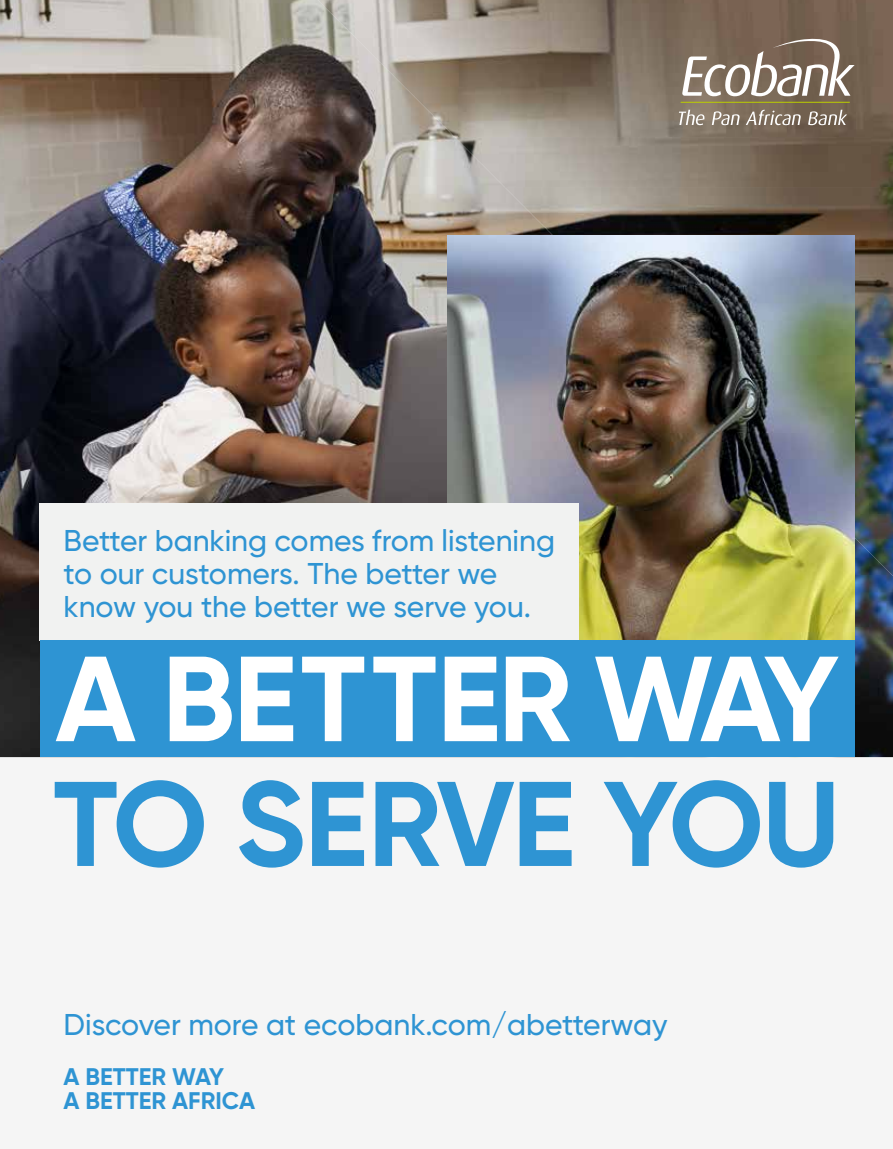
<style>
.page{position:relative;width:893px;height:1149px;background:#fff}
.page>*{position:absolute;margin:0;border:0;box-sizing:border-box;transform-origin:0 0}
.t1{font:700 120px "Gilroy";letter-spacing:-.02em;color:#2e94d3}
.t2{font:500 30px/33px "Gilroy";color:#2e94d3}
.t3{font:700 24px/24px "Gilroy";color:#2e94d3}
</style>
<div class="page">
<div style="left:0;top:0;width:893px;height:1148px;background:#f5f5f5"></div>
<img style="left:0;top:0;width:893px;height:756px">
<img style="left:318px;top:0;width:575px;height:87px">
<img style="left:404px;top:87px;width:489px;height:51px">
<img style="left:455px;top:137px;width:438px;height:51px">
<img style="left:505px;top:187px;width:388px;height:50px">
<img style="left:854px;top:237px;width:39px;height:50px">
<img style="left:854px;top:287px;width:39px;height:51px">
<img style="left:854px;top:338px;width:39px;height:50px">
<img style="left:854px;top:388px;width:39px;height:50px">
<img style="left:854px;top:438px;width:39px;height:50px">
<img style="left:854px;top:488px;width:39px;height:51px">
<img style="left:856px;top:539px;width:37px;height:36px">
<img style="left:447px;top:236px;width:407px;height:404px">
<div style="left:40px;top:503px;width:539px;height:138px;background:#f1f2f1"></div>
<div style="left:40px;top:640px;width:814px;height:116px;background:#2e94d3"></div>
<svg style="left:56px;top:656px;width:80px;height:85px"></svg>
<svg style="left:170px;top:656px;width:62px;height:85px"></svg>
<svg style="left:241px;top:656px;width:52px;height:85px"></svg>
<svg style="left:302px;top:656px;width:62px;height:85px"></svg>
<svg style="left:373px;top:656px;width:62px;height:85px"></svg>
<svg style="left:445px;top:656px;width:52px;height:85px"></svg>
<svg style="left:506px;top:656px;width:64px;height:85px"></svg>
<svg style="left:595px;top:656px;width:244px;height:85px"></svg>
<hr style="left:681px;top:102px;width:169px;height:1px;background:#bbce00">
<svg style="left:682px;top:37px;width:173px;height:59px"></svg>
<svg style="left:679px;top:110px;width:26px;height:15px"></svg>
<svg style="left:712px;top:111px;width:28px;height:14px"></svg>
<svg style="left:746px;top:110px;width:55px;height:15px"></svg>
<svg style="left:808px;top:110px;width:39px;height:15px"></svg>
<p class="t2" style="left:64px;top:523px;width:493px">Better banking comes from listening to our customers. The better we know you the better we serve you.</p>
<h1 class="t1" style="left:53px;top:748px;width:789px">TO SERVE YOU</h1>
<p class="t2" style="left:64px;top:1007px;width:605px">Discover more at ecobank.com/abetterway</p>
<p class="t3" style="left:64px;top:1064px;width:193px">A BETTER WAY<br>A BETTER AFRICA</p>
</div>
